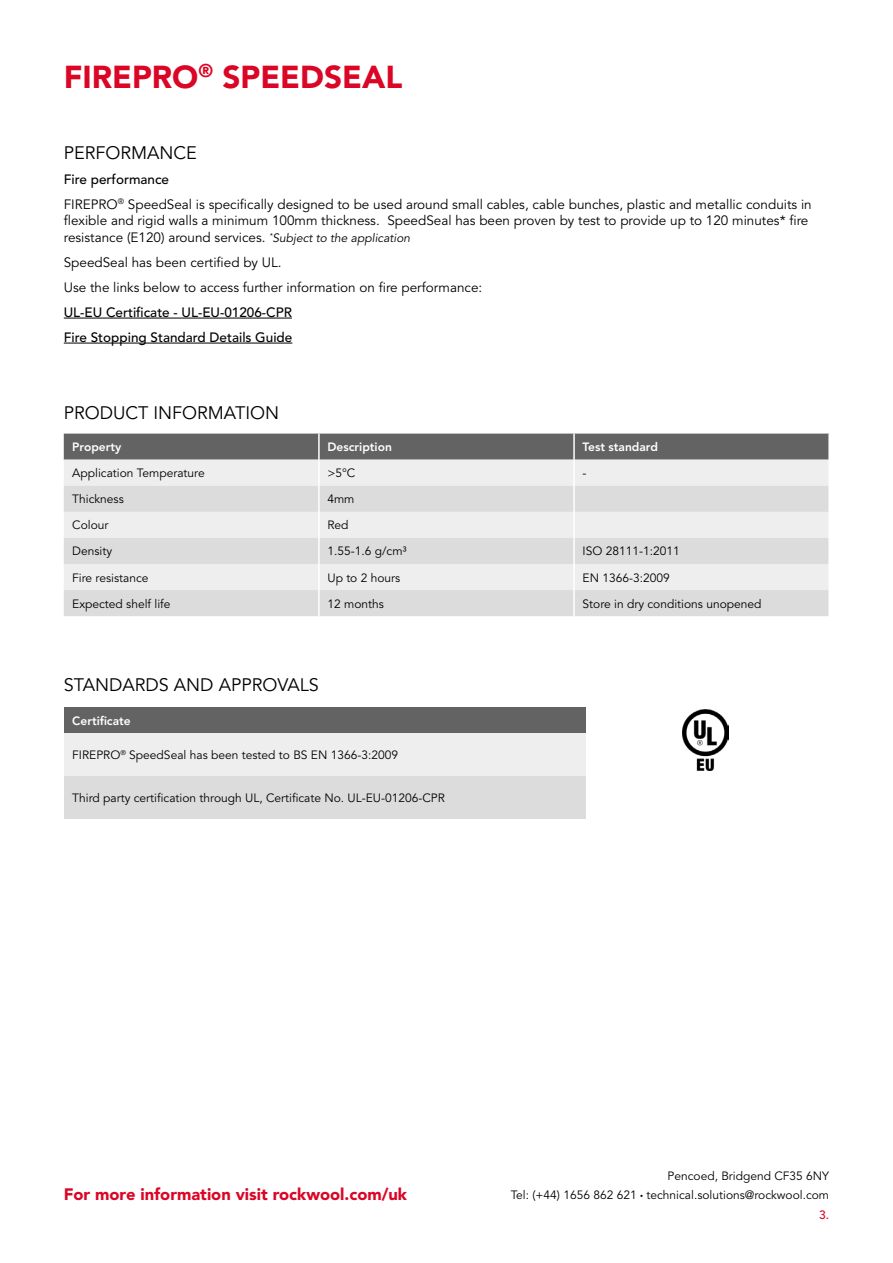
<style>
.page{position:relative;width:893px;height:1263px;background:#fff}
.page>*{position:absolute;margin:0;border:0;box-sizing:border-box;transform-origin:0 0}
.t1{font:900 31.5px "Avenir LT Std";color:#db0626}
.t2{font:18px "Avenir LT Std";color:#000}
.t3{font:900 16.5px "Avenir LT Std";color:#db0626}
.t4{font:13.5px/25px "Avenir LT Std";color:#000}
.t5{font:500 13.5px/25px "Avenir LT Std";color:#000}
.t6{font:12px/19.2px "Avenir LT Std";color:#000;text-align:right}
.t7{font:800 12px "Avenir LT Std";color:#fff}
.s1{font-weight:500}
.s2{font-style:italic;font-size:12px}
.s3{font-size:6px}
.s4{font-weight:500;color:#db0626}
</style>
<div class="page">
<hr style="left:64px;top:318px;width:228px;height:1px;background:#000">
<hr style="left:64px;top:343px;width:228px;height:1px;background:#000">
<div style="left:64px;top:707px;width:521px;height:26px;background:#646363"></div>
<div style="left:64px;top:733px;width:521px;height:43px;background:#eee"></div>
<div style="left:64px;top:776px;width:521px;height:43px;background:#dddcdc"></div>
<div style="left:64px;top:434px;width:764px;height:26px;background:#646363"></div>
<div style="left:64px;top:460px;width:764px;height:26px;background:#eee"></div>
<svg style="left:64px;top:486px;width:764px;height:130px;background:#e3e3e3"></svg>
<hr style="left:318px;top:460px;width:2px;height:26px;background:#fff">
<hr style="left:573px;top:460px;width:2px;height:26px;background:#fff">
<hr style="left:318px;top:486px;width:2px;height:26px;background:#fff">
<hr style="left:573px;top:486px;width:2px;height:26px;background:#fff">
<hr style="left:318px;top:512px;width:2px;height:26px;background:#fff">
<hr style="left:573px;top:512px;width:2px;height:26px;background:#fff">
<hr style="left:318px;top:538px;width:2px;height:26px;background:#fff">
<hr style="left:573px;top:538px;width:2px;height:26px;background:#fff">
<hr style="left:318px;top:564px;width:2px;height:26px;background:#fff">
<hr style="left:573px;top:564px;width:2px;height:26px;background:#fff">
<hr style="left:318px;top:590px;width:2px;height:26px;background:#fff">
<hr style="left:573px;top:590px;width:2px;height:26px;background:#fff">
<hr style="left:318px;top:434px;width:2px;height:26px;background:#fff">
<hr style="left:573px;top:434px;width:2px;height:26px;background:#fff">
<img style="left:682px;top:710px;width:46px;height:60px">
<h1 class="t1" style="left:64px;top:58px;width:340px">FIREPRO<sup>®</sup> SPEEDSEAL</h1>
<h2 class="t2" style="left:64px;top:142px;width:135px">PERFORMANCE</h2>
<p class="t4" style="left:64px;top:167px;width:749px"><span class="s1">Fire performance<br></span>FIREPRO<sup>®</sup> SpeedSeal is specifically designed to be used around small cables, cable bunches, plastic and metallic conduits in</p>
<p class="t4" style="left:64px;top:213px;width:746px;line-height:16.5px">flexible and rigid walls a minimum 100mm thickness. SpeedSeal has been proven by test to provide up to 120 minutes* fire resistance (E120) around services. <sup>*</sup><span class="s2">Subject to the application</span></p>
<p class="t4" style="left:64px;top:250px;width:420px">SpeedSeal has been certified by UL.<br>Use the links below to access further information on fire performance:</p>
<p class="t5" style="left:64px;top:300px;width:230px">UL-EU Certificate - UL-EU-01206-CPR<br>Fire Stopping Standard Details Guide</p>
<h2 class="t2" style="left:64px;top:402px;width:217px">PRODUCT INFORMATION</h2>
<p class="t7" style="left:72px;top:440px;width:51px">Property</p>
<p class="t7" style="left:327px;top:440px;width:66px">Description</p>
<p class="t7" style="left:583px;top:440px;width:77px">Test standard</p>
<p class="t6" style="left:72px;top:464px;width:134px">Application Temperature</p>
<p class="t6" style="left:327px;top:464px;width:29px">&gt;5°C</p>
<p class="t6" style="left:583px;top:464px;width:5px">-</p>
<p class="t6" style="left:72px;top:490px;width:53px">Thickness</p>
<p class="t6" style="left:327px;top:490px;width:29px">4mm</p>
<p class="t6" style="left:72px;top:516px;width:38px">Colour</p>
<p class="t6" style="left:327px;top:516px;width:23px">Red</p>
<p class="t6" style="left:72px;top:542px;width:41px">Density</p>
<p class="t6" style="left:327px;top:542px;width:81px">1.55-1.6 g/cm³</p>
<p class="t6" style="left:583px;top:542px;width:99px">ISO 28111-1:2011</p>
<p class="t6" style="left:72px;top:568px;width:78px">Fire resistance</p>
<p class="t6" style="left:327px;top:568px;width:74px">Up to 2 hours</p>
<p class="t6" style="left:583px;top:568px;width:89px">EN 1366-3:2009</p>
<p class="t6" style="left:72px;top:594px;width:100px">Expected shelf life</p>
<p class="t6" style="left:327px;top:594px;width:58px">12 months</p>
<p class="t6" style="left:583px;top:594px;width:180px">Store in dry conditions unopened</p>
<h2 class="t2" style="left:64px;top:674px;width:256px">STANDARDS AND APPROVALS</h2>
<p class="t7" style="left:72px;top:714px;width:60px">Certificate</p>
<p class="t6" style="left:72px;top:746px;width:327px">FIREPRO<sup>®</sup> SpeedSeal has been tested to BS EN 1366-3:2009</p>
<p class="t6" style="left:72px;top:788px;width:374px">Third party certification through UL, Certificate No. UL-EU-01206-CPR</p>
<p class="t3" style="left:64px;top:1184px;width:345px">For more information visit rockwool.com/uk</p>
<p class="t6" style="left:511px;top:1167px;width:320px">Pencoed, Bridgend CF35 6NY<br>Tel: (+44) 1656 862 621 <span class="s3">•</span> technical.solutions@rockwool.com<br><span class="s4">3.</span></p>
</div>
